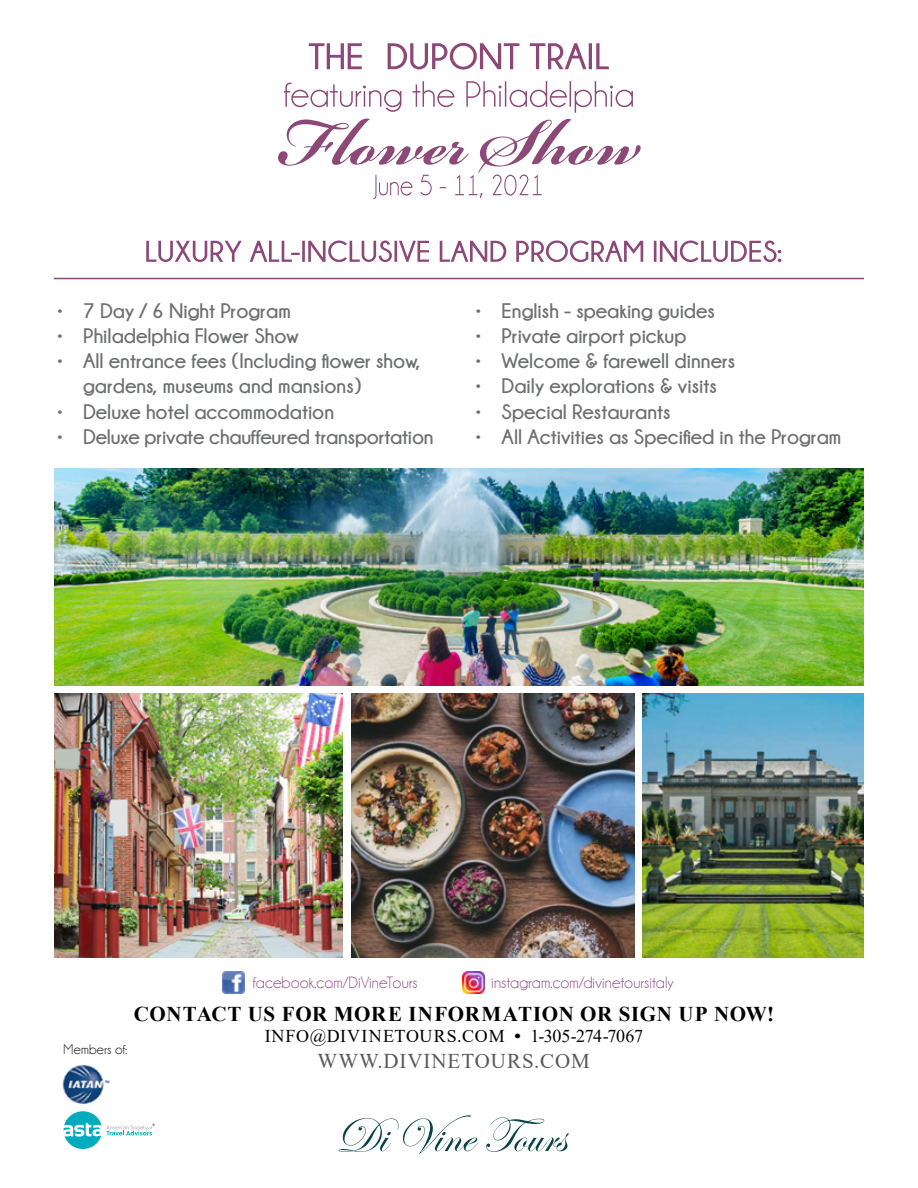
<style>
.page{position:relative;width:918px;height:1188px;background:#fff}
.page>*{position:absolute;margin:0;border:0;box-sizing:border-box;transform-origin:0 0}
.t1{font:700 21px/25.2px "Champagne&Limousines";color:#6d6e71}
.t2{font:700 21px "Times New Roman";letter-spacing:.03em;color:#000}
.t3{font:21px "Times New Roman";letter-spacing:.045em;color:#58595b}
.t4{font:18px "Times New Roman";letter-spacing:.04em;color:#000}
.t5{font:16.5px "Champagne&Limousines";letter-spacing:.01em;color:#8c4877}
.t6{font:13.95px "Champagne&Limousines";letter-spacing:.015em;color:#000}
.s1{font-weight:700}
</style>
<div class="page">
<img style="left:642px;top:693px;width:222px;height:265px">
<svg style="left:146px;top:240px;width:635px;height:22px"></svg>
<img style="left:351px;top:693px;width:283px;height:265px">
<img style="left:54px;top:693px;width:288px;height:265px">
<img style="left:54px;top:468px;width:810px;height:218px">
<svg style="left:339px;top:1115px;width:230px;height:39px"></svg>
<img style="left:223px;top:971px;width:22px;height:23px">
<img style="left:462px;top:971px;width:22px;height:23px">
<img style="left:62px;top:1064px;width:48px;height:40px">
<svg style="left:64px;top:1111px;width:91px;height:38px"></svg>
<svg style="left:278px;top:119px;width:363px;height:80px"></svg>
<svg style="left:284px;top:81px;width:349px;height:32px"></svg>
<svg style="left:309px;top:43px;width:300px;height:27px"></svg>
<hr style="left:54px;top:278px;width:810px;height:1px;background:#8c4877">
<p class="t1" style="left:56px;top:298px;width:236px">• 7 Day / 6 Night Program</p>
<p class="t1" style="left:56px;top:323px;width:244px">• Philadelphia Flower Show</p>
<p class="t1" style="left:83px;top:348px;width:339px;text-indent:-27px">• All entrance fees (Including flower show, gardens, museums and mansions)</p>
<p class="t1" style="left:56px;top:398px;width:280px">• Deluxe hotel accommodation</p>
<p class="t1" style="left:56px;top:424px;width:379px">• Deluxe private chauffeured transportation</p>
<p class="t1" style="left:475px;top:298px;width:242px">• English - speaking guides</p>
<p class="t1" style="left:475px;top:323px;width:213px">• Private airport pickup</p>
<p class="t1" style="left:475px;top:348px;width:262px">• Welcome &amp; farewell dinners</p>
<p class="t1" style="left:475px;top:373px;width:244px">• Daily explorations &amp; visits</p>
<p class="t1" style="left:475px;top:398px;width:197px">• Special Restaurants</p>
<p class="t1" style="left:475px;top:424px;width:368px">• All Activities as Specified in the Program</p>
<p class="t5" style="left:253px;top:974px;width:166px">facebook.com/DiVineTours</p>
<p class="t5" style="left:491px;top:974px;width:184px">instagram.com/divinetoursitaly</p>
<p class="t2" style="left:134px;top:999px;width:642px">CONTACT US FOR MORE INFORMATION OR SIGN UP NOW!</p>
<p class="t4" style="left:265px;top:1024px;width:380px">INFO@DIVINETOURS.COM <span class="s1">•</span> 1-305-274-7067</p>
<p class="t3" style="left:318px;top:1046px;width:274px">WWW.DIVINETOURS.COM</p>
<p class="t6" style="left:64px;top:1042px;width:65px">Members of:</p>
</div>
